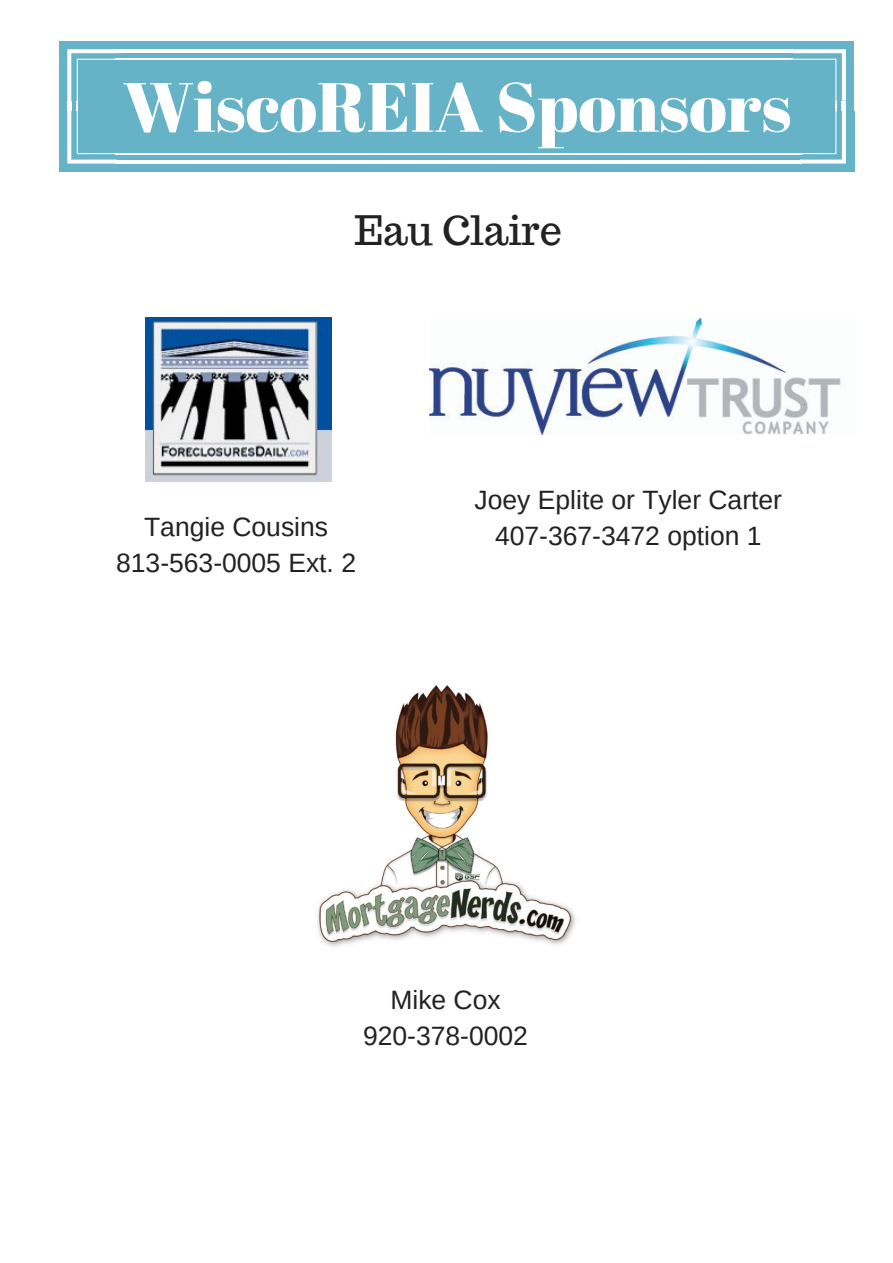
<style>
.page{position:relative;width:893px;height:1263px;background:#fff}
.page>*{position:absolute;margin:0;border:0;box-sizing:border-box;transform-origin:0 0}
.t1{font:69.6px "Abril Fatface";color:#fff}
.t2{font:39.75px "Trocchi";color:#222}
.t3{font:26.55px/36px "Arimo";color:#222;text-align:center}
</style>
<div class="page">
<div style="left:119px;top:101px;width:683px;height:10px;background:#66b2c6"></div>
<div style="left:59px;top:41px;width:61px;height:61px;background:#66b2c6"></div>
<div style="left:119px;top:41px;width:683px;height:61px;background:#66b2c6"></div>
<hr style="left:115px;top:59px;width:682px;height:1px;background:#fff">
<hr style="left:115px;top:49px;width:682px;height:4px;background:#fff">
<div style="left:793px;top:41px;width:61px;height:61px;background:#66b2c6"></div>
<div style="left:59px;top:101px;width:61px;height:10px;background:#66b2c6"></div>
<div style="left:793px;top:101px;width:61px;height:10px;background:#66b2c6"></div>
<div style="left:59px;top:111px;width:61px;height:61px;background:#66b2c6"></div>
<svg style="left:67px;top:49px;width:53px;height:115px"></svg>
<div style="left:793px;top:111px;width:61px;height:61px;background:#66b2c6"></div>
<svg style="left:793px;top:49px;width:53px;height:115px"></svg>
<div style="left:117px;top:111px;width:683px;height:61px;background:#66b2c6"></div>
<hr style="left:115px;top:153px;width:687px;height:1px;background:#fff">
<hr style="left:115px;top:160px;width:687px;height:4px;background:#fff">
<img style="left:145px;top:318px;width:186px;height:164px">
<img style="left:317px;top:685px;width:259px;height:262px">
<img style="left:429px;top:319px;width:412px;height:116px">
<h1 class="t1" style="left:123px;top:58px;width:670px">WiscoREIA Sponsors</h1>
<h2 class="t2" style="left:354px;top:205px;width:209px">Eau Claire</h2>
<p class="t3" style="left:116px;top:509px;width:241px">Tangie Cousins<br>813-563-0005 Ext. 2</p>
<p class="t3" style="left:475px;top:482px;width:309px">Joey Eplite or Tyler Carter<br>407-367-3472 option 1</p>
<p class="t3" style="left:363px;top:982px;width:166px">Mike Cox<br>920-378-0002</p>
</div>
